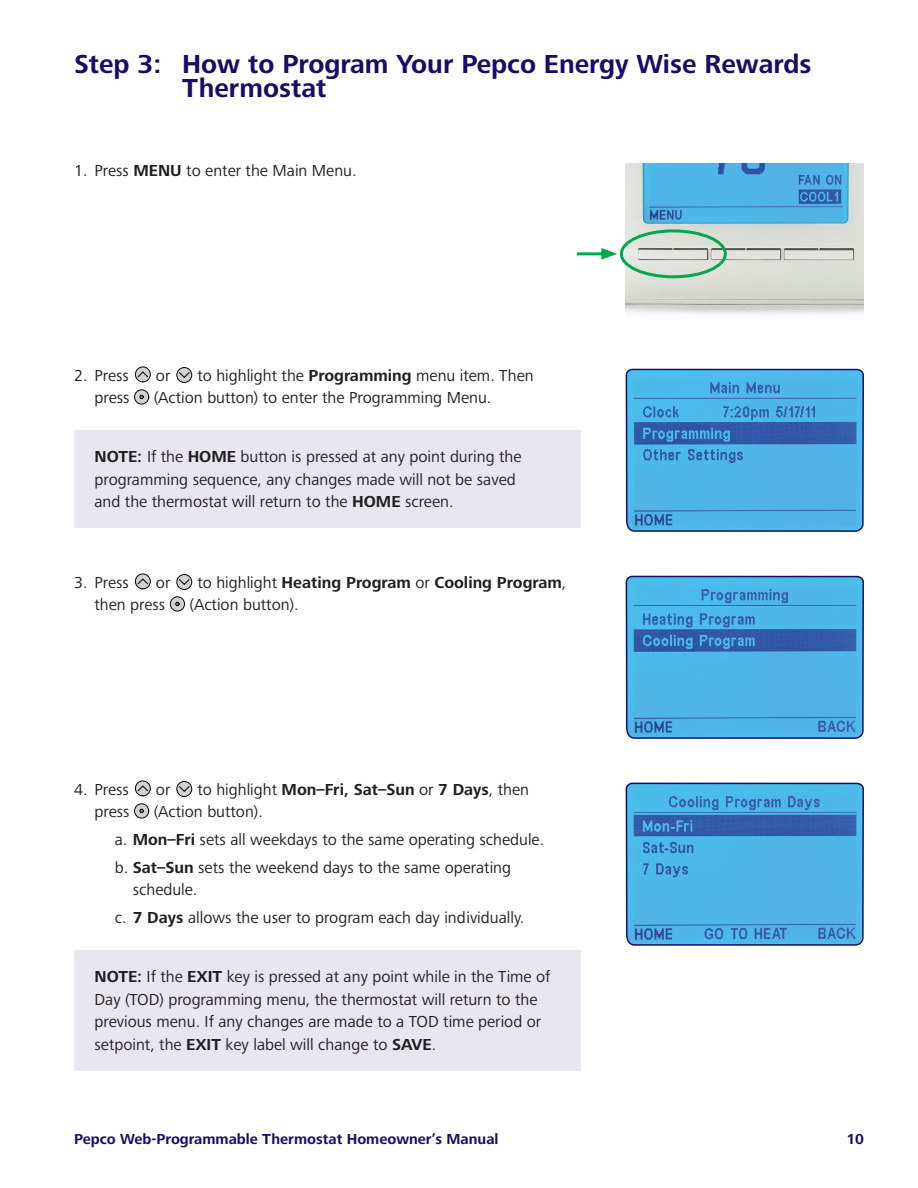
<style>
.page{position:relative;width:918px;height:1188px;background:#fff}
.page>*{position:absolute;margin:0;border:0;box-sizing:border-box;transform-origin:0 0}
.t1{font:700 27px/24px "Frutiger Next Pro";color:#170d67}
.t2{font:16.5px/22.5px "Frutiger Next Pro";color:#231f20}
.t3{font:700 16.5px "Frutiger Next Pro";color:#231f20}
.t4{font:700 15px "Frutiger Next Pro";color:#170d67}
.s1{font-weight:700}
.s2{font-weight:400}
</style>
<div class="page">
<svg style="left:135px;top:367px;width:16px;height:15px"></svg>
<svg style="left:136px;top:370px;width:13px;height:9px"></svg>
<svg style="left:176px;top:367px;width:16px;height:16px"></svg>
<svg style="left:178px;top:371px;width:13px;height:8px"></svg>
<svg style="left:134px;top:389px;width:15px;height:15px"></svg>
<svg style="left:140px;top:395px;width:4px;height:4px"></svg>
<svg style="left:135px;top:574px;width:16px;height:15px"></svg>
<svg style="left:136px;top:577px;width:13px;height:9px"></svg>
<svg style="left:176px;top:574px;width:16px;height:16px"></svg>
<svg style="left:178px;top:578px;width:13px;height:8px"></svg>
<svg style="left:170px;top:596px;width:15px;height:15px"></svg>
<svg style="left:175px;top:602px;width:4px;height:4px"></svg>
<svg style="left:135px;top:781px;width:16px;height:15px"></svg>
<svg style="left:136px;top:784px;width:13px;height:9px"></svg>
<svg style="left:176px;top:781px;width:16px;height:16px"></svg>
<svg style="left:178px;top:785px;width:13px;height:8px"></svg>
<svg style="left:134px;top:803px;width:15px;height:15px"></svg>
<svg style="left:140px;top:809px;width:4px;height:4px"></svg>
<svg style="left:625px;top:368px;width:239px;height:164px"></svg>
<svg style="left:625px;top:575px;width:239px;height:164px"></svg>
<svg style="left:625px;top:782px;width:239px;height:164px"></svg>
<img style="left:626px;top:164px;width:238px;height:151px">
<hr style="left:577px;top:252px;width:30px;height:3px;background:#00a94e">
<svg style="left:601px;top:248px;width:16px;height:12px"></svg>
<div style="left:620px;top:229px;width:107px;height:49px;border:3px solid #00a94e;border-radius:50%"></div>
<div style="left:74px;top:430px;width:506px;height:98px;background:#e8e7f0"></div>
<div style="left:74px;top:950px;width:506px;height:120px;background:#e8e7f0"></div>
<h1 class="t1" style="left:182px;top:52px;width:631px;text-indent:-108px">Step 3: How to Program Your Pepco Energy Wise Rewards<br>Thermostat</h1>
<p class="t2" style="left:74px;top:159px;width:284px">1. Press <span class="s1">MENU</span> to enter the Main Menu.</p>
<p class="t2" style="left:74px;top:364px;width:56px">2. Press</p>
<p class="t2" style="left:156px;top:364px;width:16px">or</p>
<p class="t2" style="left:197px;top:364px;width:338px">to highlight the <span class="s1">Programming</span> menu item. Then</p>
<p class="t2" style="left:94px;top:386px;width:37px">press</p>
<p class="t2" style="left:154px;top:386px;width:339px">(Action button) to enter the Programming Menu.</p>
<p class="t2" style="left:94px;top:445px;width:429px"><span class="s1">NOTE:</span> If the <span class="s1">HOME</span> button is pressed at any point during the programming sequence, any changes made will not be saved and the thermostat will return to the <span class="s1">HOME</span> screen.</p>
<p class="t2" style="left:74px;top:571px;width:56px">3. Press</p>
<p class="t2" style="left:156px;top:571px;width:16px">or</p>
<p class="t3" style="left:197px;top:573px;width:371px"><span class="s2">to highlight</span> Heating Program <span class="s2">or</span> Cooling Program<span class="s2">,</span></p>
<p class="t2" style="left:94px;top:593px;width:72px">then press</p>
<p class="t2" style="left:190px;top:593px;width:110px">(Action button).</p>
<p class="t2" style="left:74px;top:778px;width:56px">4. Press</p>
<p class="t2" style="left:156px;top:778px;width:16px">or</p>
<p class="t3" style="left:197px;top:780px;width:333px"><span class="s2">to highlight</span> Mon–Fri, Sat–Sun <span class="s2">or</span> 7 Days<span class="s2">, then</span></p>
<p class="t2" style="left:94px;top:800px;width:37px">press</p>
<p class="t2" style="left:115px;top:798px;width:431px;line-height:27.9px;text-indent:39px">(Action button).<br>a. <span class="s1">Mon–Fri</span> sets all weekdays to the same operating schedule. b. <span class="s1">Sat–Sun</span> sets the weekend days to the same operating</p>
<p class="t2" style="left:115px;top:876px;width:411px;line-height:27.9px;text-indent:18px">schedule.<br>c. <span class="s1">7 Days</span> allows the user to program each day individually.</p>
<p class="t2" style="left:94px;top:965px;width:458px"><span class="s1">NOTE:</span> If the <span class="s1">EXIT</span> key is pressed at any point while in the Time of Day (TOD) programming menu, the thermostat will return to the previous menu. If any changes are made to a TOD time period or setpoint, the <span class="s1">EXIT</span> key label will change to <span class="s1">SAVE</span>.</p>
<p class="t4" style="left:74px;top:1131px;width:426px">Pepco Web-Programmable Thermostat Homeowner’s Manual</p>
<p class="t4" style="left:846px;top:1131px;width:19px">10</p>
</div>
